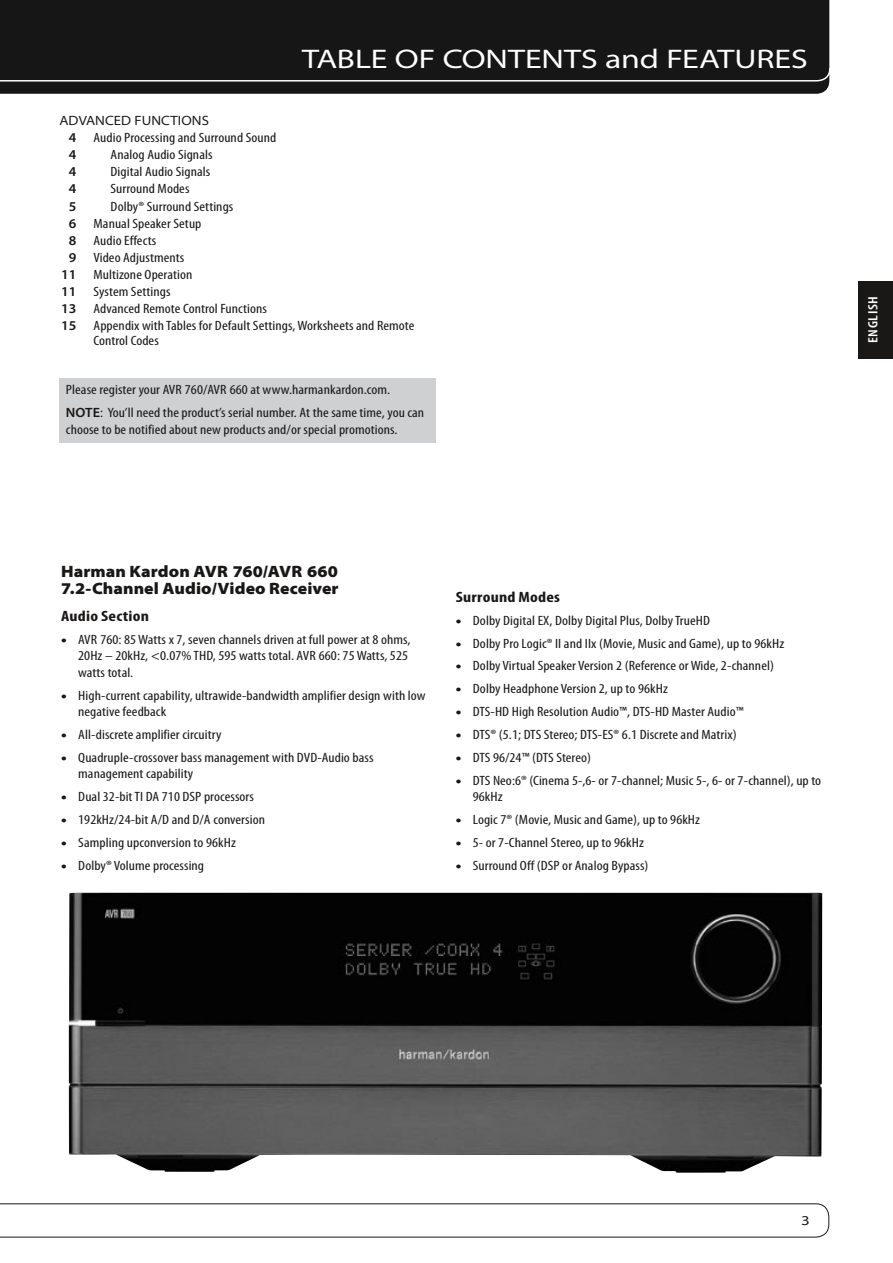
<style>
.page{position:relative;width:893px;height:1263px;background:#fff}
.page>*{position:absolute;margin:0;border:0;box-sizing:border-box;transform-origin:0 0}
.t1{font:semi-expanded 27px "Myriad Pro";letter-spacing:-.005em;color:#fff;scale:1.15 1}
.t2{font:900 semi-expanded 16.5px/16.5px "Myriad Pro";letter-spacing:.005em;color:#1a1817}
.t3{font:700 condensed 15px "Myriad Pro";letter-spacing:.01em;color:#1a1817;scale:1.2 1}
.t4{font:condensed 13.5px/16.5px "Myriad Pro";letter-spacing:.005em;color:#1a1817;scale:1.15 1}
.t5{font:semi-expanded 13.5px "Myriad Pro";letter-spacing:.005em;color:#1a1817}
.t6{font:600 13.5px "Myriad Pro";letter-spacing:.005em;color:#1a1817;scale:1.05 1}
.t7{font:600 condensed 13.5px "Myriad Pro";letter-spacing:.04em;color:#fff;scale:1.15 1}
.t8{font:semi-expanded 13.5px "Myriad Pro";letter-spacing:.005em;color:#1a1817;scale:1.15 1}
.s1{font-weight:600;font-stretch:normal}
.s2{font-weight:900;font-stretch:normal}
</style>
<div class="page">
<div style="left:0;top:0;width:830px;height:94px;background:#161616"></div>
<svg style="left:0;top:1203px;width:830px;height:35px"></svg>
<img style="left:69px;top:892px;width:753px;height:281px">
<div style="left:859px;top:281px;width:34px;height:78px;background:#1a1817"></div>
<div style="left:60px;top:378px;width:376px;height:64px;background:#cfd0d1"></div>
<h1 class="t1" style="left:302px;top:44px;width:346px">TABLE OF CONTENTS AND FEAT</h1>
<h1 class="t1" style="left:734px;top:44px;width:34px">URES</h1>
<p class="t5" style="left:60px;top:113px;width:151px">ADVANCED FU NCTIONS</p>
<p class="t6" style="left:69px;top:130px;width:9px">4</p>
<p class="t4" style="left:94px;top:130px;width:161px">Audio Processing and Surround Sound</p>
<p class="t6" style="left:69px;top:147px;width:9px">4</p>
<p class="t4" style="left:111px;top:147px;width:90px">Analog Audio Signals</p>
<p class="t6" style="left:69px;top:164px;width:9px">4</p>
<p class="t4" style="left:111px;top:164px;width:88px">Digital Audio Signals</p>
<p class="t6" style="left:69px;top:181px;width:9px">4</p>
<p class="t4" style="left:111px;top:181px;width:70px">Surround Modes</p>
<p class="t6" style="left:69px;top:199px;width:9px">5</p>
<p class="t4" style="left:111px;top:198px;width:108px">Dolby® Surround Settings</p>
<p class="t6" style="left:69px;top:216px;width:9px">6</p>
<p class="t4" style="left:94px;top:215px;width:95px">Manual Speaker Setup</p>
<p class="t6" style="left:69px;top:233px;width:9px">8</p>
<p class="t4" style="left:94px;top:232px;width:56px">Audio Effects</p>
<p class="t6" style="left:69px;top:250px;width:9px">9</p>
<p class="t4" style="left:94px;top:249px;width:80px">Video Adjustments</p>
<p class="t6" style="left:61px;top:267px;width:16px">11</p>
<p class="t4" style="left:94px;top:267px;width:87px">Multizone Operation</p>
<p class="t6" style="left:61px;top:284px;width:16px">11</p>
<p class="t4" style="left:94px;top:284px;width:68px">System Settings</p>
<p class="t6" style="left:61px;top:301px;width:16px">13</p>
<p class="t4" style="left:94px;top:301px;width:152px">Advanced Remote Control Functions</p>
<p class="t6" style="left:61px;top:318px;width:16px">15</p>
<p class="t4" style="left:94px;top:319px;width:281px;line-height:15px">Appendix with Tables for Default Settings, Worksheets and Remote<br>Control Codes</p>
<p class="t4" style="left:66px;top:379px;width:313px;line-height:23px">Please register your AVR 760/AVR 660 at www.harmankardon.com.<br><span class="s1">NOTE</span>: You’ll need the product’s serial number. At the same time, you can</p>
<p class="t4" style="left:66px;top:421px;width:290px">choose to be notified about new products and/or special promotions.</p>
<p class="t7" style="left:866px;top:343px;width:42px;rotate:-90deg">ENGLISH</p>
<p class="t2" style="left:61px;top:564px;width:279px">Harman Kardon AVR 760/AVR 660<br>7.2-Channel Audio/Video Receiver</p>
<p class="t3" style="left:61px;top:606px;width:75px">Audio Section</p>
<p class="t4" style="left:78px;top:631px;width:290px;text-indent:-17px"><span class="s2">•</span> AVR 760: 85 Watts x 7, seven channels driven at full power at 8 ohms,<br>20Hz – 20kHz, &lt;0.07% THD, 595 watts total. AVR 660: 75 Watts, 525 watts total.</p>
<p class="t4" style="left:78px;top:687px;width:304px;text-indent:-17px"><span class="s2">•</span> High-current capability, ultrawide-bandwidth amplifier design with low negative feedback</p>
<p class="t4" style="left:61px;top:727px;width:141px"><span class="s2">•</span> All-discrete amplifier circuitry</p>
<p class="t4" style="left:78px;top:749px;width:258px;text-indent:-17px"><span class="s2">•</span> Quadruple-crossover bass management with DVD-Audio bass management capability</p>
<p class="t4" style="left:61px;top:789px;width:169px"><span class="s2">•</span> Dual 32-bit TI DA 710 DSP processors</p>
<p class="t4" style="left:61px;top:812px;width:179px"><span class="s2">•</span> 192kHz/24-bit A/D and D/A conversion</p>
<p class="t4" style="left:61px;top:835px;width:153px"><span class="s2">•</span> Sampling upconversion to 96kHz</p>
<p class="t4" style="left:61px;top:857px;width:126px"><span class="s2">•</span> Dolby® Volume processing</p>
<p class="t3" style="left:456px;top:587px;width:88px">Surround Modes</p>
<p class="t4" style="left:456px;top:612px;width:223px"><span class="s2">•</span> Dolby Digital EX, Dolby Digital Plus, Dolby TrueHD</p>
<p class="t4" style="left:456px;top:635px;width:287px"><span class="s2">•</span> Dolby Pro Logic® II and IIx (Movie, Music and Game), up to 96kHz</p>
<p class="t4" style="left:456px;top:658px;width:278px"><span class="s2">•</span> Dolby Virtual Speaker Version 2 (Reference or Wide, 2-channel)</p>
<p class="t4" style="left:456px;top:681px;width:186px"><span class="s2">•</span> Dolby Headphone Version 2, up to 96kHz</p>
<p class="t4" style="left:456px;top:704px;width:252px"><span class="s2">•</span> DTS-HD High Resolution Audio™, DTS-HD Master Audio™</p>
<p class="t4" style="left:456px;top:727px;width:246px"><span class="s2">•</span> DTS® (5.1; DTS Stereo; DTS-ES® 6.1 Discrete and Matrix)</p>
<p class="t4" style="left:456px;top:749px;width:119px"><span class="s2">•</span> DTS 96/24™ (DTS Stereo)</p>
<p class="t4" style="left:473px;top:772px;width:304px;text-indent:-17px"><span class="s2">•</span> DTS Neo:6® (Cinema 5-,6- or 7-channel; Music 5-, 6- or 7-channel), up to<br>96kHz</p>
<p class="t4" style="left:456px;top:812px;width:214px"><span class="s2">•</span> Logic 7® (Movie, Music and Game), up to 96kHz</p>
<p class="t4" style="left:456px;top:835px;width:165px"><span class="s2">•</span> 5- or 7-Channel Stereo, up to 96kHz</p>
<p class="t4" style="left:456px;top:857px;width:169px"><span class="s2">•</span> Surround Off (DSP or Analog Bypass)</p>
<p class="t8" style="left:801px;top:1213px;width:9px">3</p>
</div>
